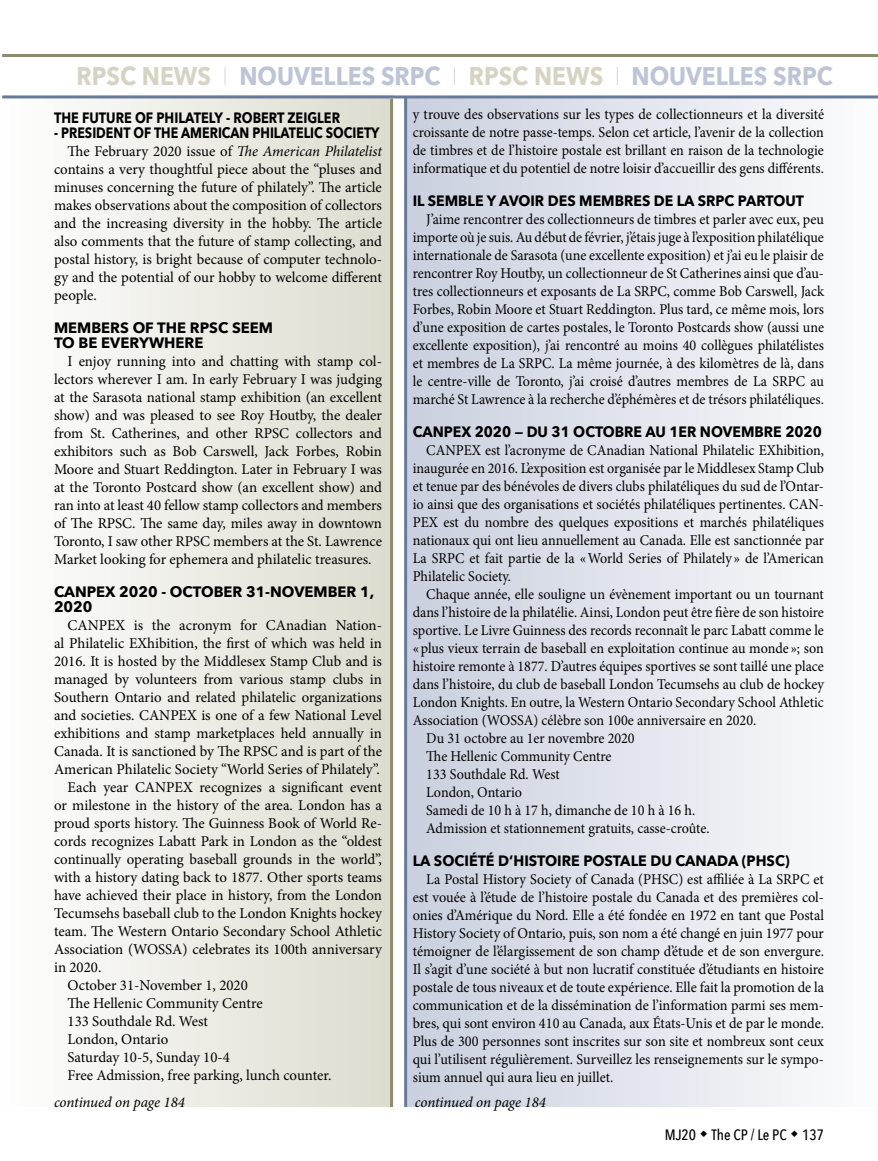
<style>
.page{position:relative;width:878px;height:1161px;background:#fff}
.page>*{position:absolute;margin:0;border:0;box-sizing:border-box;transform-origin:0 0}
.t1{font:700 25.5px "Avenir Next";color:#bdc4d6;scale:.9 1}
.t2{font:15px/18px "Minion Pro";color:#000;text-align:justify;scale:.94 1}
.t3{font:15px/18px "Minion Pro";color:#000;text-align:justify}
.t4{font:15px/18px "Minion Pro";color:#000;text-align:justify;scale:.95 1}
.t5{font:700 15px "Avenir Next";color:#000;scale:.94 1}
.t6{font:700 15px/15px "Avenir Next";color:#000}
.t7{font:700 15px "Avenir Next";color:#000;scale:.83 1}
.t8{font:700 15px "Avenir Next";color:#000;scale:.95 1}
.t9{font:italic 15px "Minion Pro";letter-spacing:-.01em;color:#000}
.t10{font:700 15px "Avenir Next";color:#000;scale:.85 1}
.t11{font:500 15px "Avenir Next Condensed";color:#000}
.s1{color:#d5d4c4}
.s2{font-weight:200;color:#b1b4b6}
.s3{font-style:italic}
</style>
<div class="page">
<div style="left:407px;top:97px;width:471px;height:1010px;background:linear-gradient(to right,#c9cfdf,#fdfdfd)"></div>
<div style="left:0;top:96px;width:392px;height:1011px;background:linear-gradient(to right,#fffffe,#dbdbce)"></div>
<hr style="left:2px;top:54px;width:876px;height:3px;background:#8e8b6f">
<hr style="left:2px;top:95px;width:876px;height:3px;background:#687a99">
<hr style="left:390px;top:99px;width:3px;height:1008px;background:#8e8b6f">
<hr style="left:404px;top:98px;width:3px;height:1009px;background:#687a99">
<h1 class="t1" style="left:77px;top:54px;width:841px"><span class="s1">RPSC NEWS</span> <span class="s2">I</span> NOUVELLES SRPC <span class="s2">I</span> <span class="s1">RPSC NEWS</span> <span class="s2">I</span> NOUVELLES SRPC</h1>
<p class="t10" style="left:54px;top:104px;width:338px">THE FUTURE OF PHILATELY - ROBERT ZEIGLER</p>
<p class="t7" style="left:54px;top:119px;width:393px">- PRESIDENT OF THE AMERICAN PHILATELIC SOCIETY</p>
<p class="t3" style="left:54px;top:142px;width:329px;text-indent:13px">The February 2020 issue of <span class="s3">The American Philatelist </span>contains a very thoughtful piece about the “pluses and minuses concerning the future of philately”. The article makes observations about the composition of collectors and the increasing diversity in the hobby. The article also comments that the future of stamp collecting, and postal history, is bright because of computer technolo&shy;gy and the potential of our hobby to welcome different people.</p>
<p class="t6" style="left:54px;top:320px;width:221px">MEMBERS OF THE RPSC SEEM<br>TO BE EVERYWHERE</p>
<p class="t3" style="left:54px;top:352px;width:329px;text-indent:13px">I enjoy running into and chatting with stamp col&shy;lectors wherever I am. In early February I was judging at the Sarasota national stamp exhibition (an excellent show) and was pleased to see Roy Houtby, the dealer from St. Catherines, and other RPSC collectors and exhibitors such as Bob Carswell, Jack Forbes, Robin Moore and Stuart Reddington. Later in February I was at the Toronto Postcard show (an excellent show) and ran into at least 40 fellow stamp collectors and members of The RPSC. The same day, miles away in downtown Toronto, I saw other RPSC members at the St. Lawrence Market looking for ephemera and philatelic treasures.</p>
<p class="t6" style="left:54px;top:584px;width:322px">CANPEX 2020 - OCTOBER 31-NOVEMBER 1,<br>2020</p>
<p class="t3" style="left:67px;top:616px;width:316px">CANPEX is the acronym for CAnadian Nation-</p>
<p class="t3" style="left:54px;top:634px;width:329px">al Philatelic EXhibition, the first of which was held in</p>
<p class="t3" style="left:54px;top:652px;width:329px">2016. It is hosted by the Middlesex Stamp Club and is</p>
<p class="t3" style="left:54px;top:670px;width:329px">managed by volunteers from various stamp clubs in</p>
<p class="t3" style="left:54px;top:688px;width:329px">Southern Ontario and related philatelic organizations</p>
<p class="t3" style="left:54px;top:706px;width:329px">and societies. CANPEX is one of a few National Level</p>
<p class="t3" style="left:54px;top:724px;width:329px">exhibitions and stamp marketplaces held annually in</p>
<p class="t3" style="left:54px;top:742px;width:329px">Canada. It is sanctioned by The RPSC and is part of the</p>
<p class="t3" style="left:54px;top:760px;width:327px">American Philatelic Society “World Series of Philately”.</p>
<p class="t3" style="left:67px;top:778px;width:316px">Each year CANPEX recognizes a significant event</p>
<p class="t3" style="left:54px;top:796px;width:329px">or milestone in the history of the area. London has a</p>
<p class="t3" style="left:54px;top:814px;width:329px">proud sports history. The Guinness Book of World Re-</p>
<p class="t3" style="left:54px;top:832px;width:329px">cords recognizes Labatt Park in London as the “oldest</p>
<p class="t3" style="left:54px;top:850px;width:329px">continually operating baseball grounds in the world”,</p>
<p class="t3" style="left:54px;top:868px;width:329px">with a history dating back to 1877. Other sports teams</p>
<p class="t3" style="left:54px;top:886px;width:329px">have achieved their place in history, from the London</p>
<p class="t3" style="left:54px;top:904px;width:329px">Tecumsehs baseball club to the London Knights hockey</p>
<p class="t3" style="left:54px;top:922px;width:329px">team. The Western Ontario Secondary School Athletic</p>
<p class="t3" style="left:54px;top:940px;width:329px">Association (WOSSA) celebrates its 100th anniversary</p>
<p class="t3" style="left:54px;top:958px;width:49px">in 2020.</p>
<p class="t3" style="left:67px;top:976px;width:182px">October 31-November 1, 2020</p>
<p class="t3" style="left:67px;top:994px;width:197px">The Hellenic Community Centre</p>
<p class="t3" style="left:67px;top:1012px;width:142px">133 Southdale Rd. West</p>
<p class="t3" style="left:67px;top:1030px;width:102px">London, Ontario</p>
<p class="t3" style="left:67px;top:1048px;width:164px">Saturday 10-5, Sunday 10-4</p>
<p class="t3" style="left:67px;top:1066px;width:265px">Free Admission, free parking, lunch counter.</p>
<p class="t2" style="left:413px;top:106px;width:439px">y trouve des observations sur les types de collectionneurs et la diversité croissante de notre passe-temps. Selon cet article, l’avenir de la collection de timbres et de l’histoire postale est brillant en raison de la technologie informatique et du potentiel de notre loisir d’accueillir des gens différents.</p>
<p class="t5" style="left:413px;top:188px;width:417px">IL SEMBLE Y AVOIR DES MEMBRES DE LA SRPC PARTOUT</p>
<p class="t2" style="left:413px;top:211px;width:439px;text-indent:13px">J’aime rencontrer des collectionneurs de timbres et parler avec eux, peu importe où je suis. Au début de février, j’étais juge à l’exposition philatélique internationale de Sarasota (une excellente exposition) et j’ai eu le plaisir de rencontrer Roy Houtby, un collectionneur de St Catherines ainsi que d’au&shy;tres collectionneurs et exposants de La SRPC, comme Bob Carswell, Jack Forbes, Robin Moore et Stuart Reddington. Plus tard, ce même mois, lors d’une exposition de cartes postales, le Toronto Postcards show (aussi une excellente exposition), j’ai rencontré au moins 40 collègues philatélistes et membres de La SRPC. La même journée, à des kilomètres de là, dans le centre-ville de Toronto, j’ai croisé d’autres membres de La SRPC au marché St Lawrence à la recherche d’éphémères et de trésors philatéliques.</p>
<p class="t5" style="left:413px;top:419px;width:436px">CANPEX 2020 — DU 31 OCTOBRE AU 1ER NOVEMBRE 2020</p>
<p class="t2" style="left:413px;top:442px;width:439px;text-indent:14px">CANPEX est l’acronyme de CAnadian National Philatelic EXhibition, inaugurée en 2016. L’exposition est organisée par le Middlesex Stamp Club et tenue par des bénévoles de divers clubs philatéliques du sud de l’Ontar&shy;io ainsi que des organisations et sociétés philatéliques pertinentes. CAN-PEX est du nombre des quelques expositions et marchés philatéliques nationaux qui ont lieu annuellement au Canada. Elle est sanctionnée par La SRPC et fait partie de la «World Series of Philately » de l’American Philatelic Society.</p>
<p class="t2" style="left:426px;top:586px;width:424px">Chaque année, elle souligne un évènement important ou un tournant</p>
<p class="t2" style="left:413px;top:604px;width:439px">dans l’histoire de la philatélie. Ainsi, London peut être fière de son histoire</p>
<p class="t2" style="left:413px;top:622px;width:439px">sportive. Le Livre Guinness des records reconnaît le parc Labatt comme le</p>
<p class="t2" style="left:413px;top:640px;width:439px">«plus vieux terrain de baseball en exploitation continue au monde »; son</p>
<p class="t2" style="left:413px;top:658px;width:439px">histoire remonte à 1877. D’autres équipes sportives se sont taillé une place</p>
<p class="t2" style="left:413px;top:676px;width:439px">dans l’histoire, du club de baseball London Tecumsehs au club de hockey</p>
<p class="t2" style="left:413px;top:694px;width:439px">London Knights. En outre, la Western Ontario Secondary School Athletic</p>
<p class="t2" style="left:413px;top:712px;width:367px">Association (WOSSA) célèbre son 100e anniversaire en 2020.</p>
<p class="t2" style="left:426px;top:730px;width:223px">Du 31 octobre au 1er novembre 2020</p>
<p class="t2" style="left:426px;top:748px;width:198px">The Hellenic Community Centre</p>
<p class="t2" style="left:426px;top:766px;width:143px">133 Southdale Rd. West</p>
<p class="t2" style="left:426px;top:784px;width:103px">London, Ontario</p>
<p class="t2" style="left:426px;top:802px;width:288px">Samedi de 10 h à 17 h, dimanche de 10 h à 16 h.</p>
<p class="t2" style="left:426px;top:820px;width:303px">Admission et stationnement gratuits, casse-croûte.</p>
<p class="t8" style="left:413px;top:848px;width:398px">LA SOCIÉTÉ D’HISTOIRE POSTALE DU CANADA (PHSC)</p>
<p class="t4" style="left:413px;top:871px;width:434px;text-indent:13px">La Postal History Society of Canada (PHSC) est affiliée à La SRPC et est vouée à l’étude de l’histoire postale du Canada et des premières col&shy;onies d’Amérique du Nord. Elle a été fondée en 1972 en tant que Postal History Society of Ontario, puis, son nom a été changé en juin 1977 pour témoigner de l’élargissement de son champ d’étude et de son envergure.<br>Il s’agit d’une société à but non lucratif constituée d’étudiants en histoire postale de tous niveaux et de toute expérience. Elle fait la promotion de la communication et de la dissémination de l’information parmi ses mem&shy;bres, qui sont environ 410 au Canada, aux États-Unis et de par le monde.<br>Plus de 300 personnes sont inscrites sur son site et nombreux sont ceux qui l’utilisent régulièrement. Surveillez les renseignements sur le sympo&shy;sium annuel qui aura lieu en juillet.</p>
<p class="t9" style="left:54px;top:1092px;width:133px">continued on page 184</p>
<p class="t9" style="left:415px;top:1092px;width:133px">continued on page 184</p>
<p class="t11" style="left:664px;top:1125px;width:161px">MJ20 The CP / Le PC 137</p>
</div>
